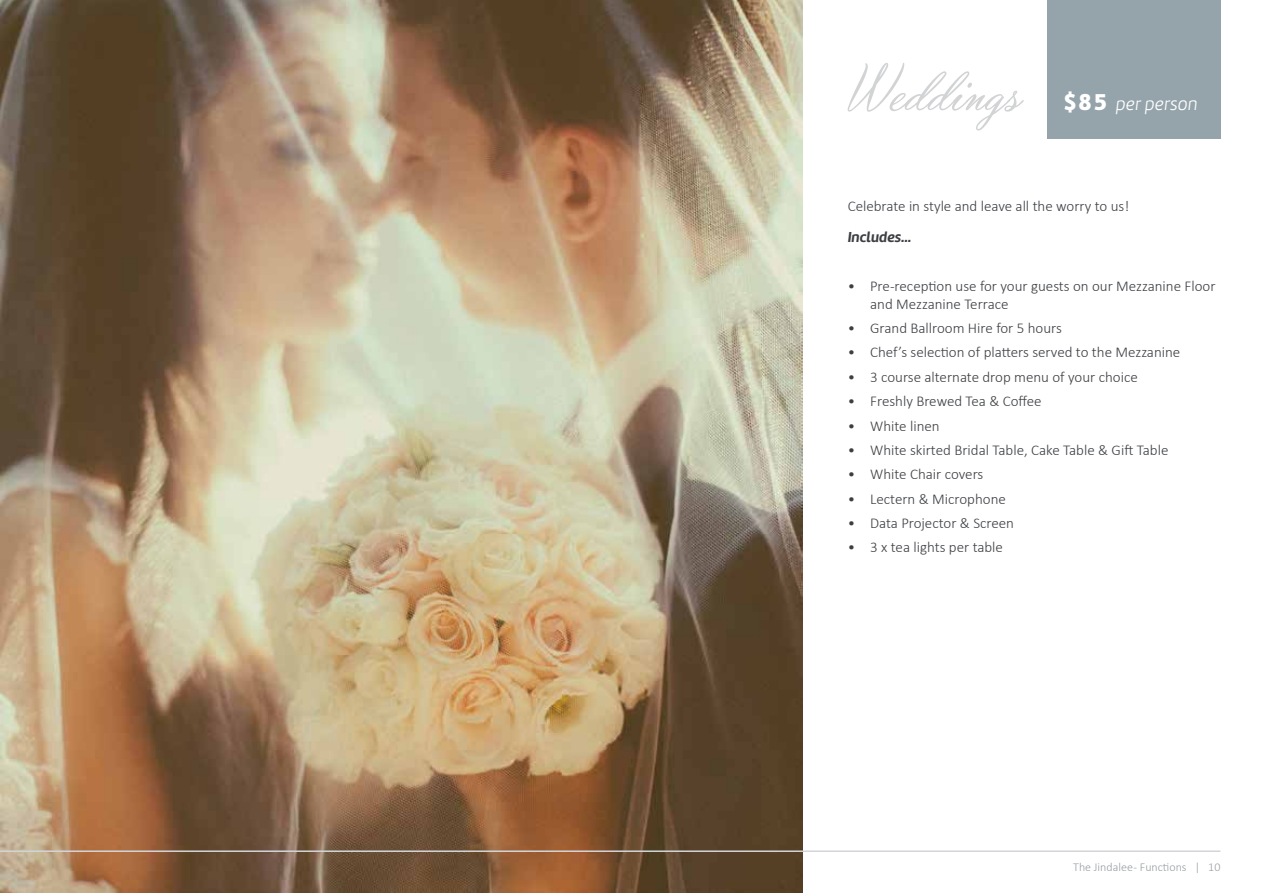
<style>
.page{position:relative;width:1263px;height:893px;background:#fff}
.page>*{position:absolute;margin:0;border:0;box-sizing:border-box;transform-origin:0 0}
.t1{font:70.5px "Yaquote Script Personal Use";color:#d1d3d4}
.t2{font:italic 300 19.05px "Marine";color:#fff}
.t3{font:300 15px/18px "Calibri";color:#3c3e42}
.t4{font:italic 700 15px "Marine";color:#3c3e42}
.t5{font:300 12px "Calibri";color:#979da1}
.s1{font-weight:900;font-style:normal;font-size:23.7px}
</style>
<div class="page">
<img style="left:0;top:0;width:802px;height:893px">
<div style="left:1047px;top:0;width:173px;height:138px;background:#95a3ab"></div>
<hr style="left:0;top:850px;width:1220px;height:2px;background:#d2d5d8">
<h1 class="t1" style="left:848px;top:53px;width:176px">Weddings</h1>
<p class="t2" style="left:1064px;top:92px;width:135px"><span class="s1">$85</span> per person</p>
<p class="t3" style="left:848px;top:197px;width:283px">Celebrate in style and leave all the worry to us!</p>
<p class="t4" style="left:848px;top:227px;width:65px">Includes…</p>
<p class="t3" style="left:870px;top:276px;width:347px;text-indent:-22px">• Pre-reception use for your guests on our Mezzanine Floor and Mezzanine Terrace</p>
<p class="t3" style="left:848px;top:319px;width:216px">• Grand Ballroom Hire for 5 hours</p>
<p class="t3" style="left:848px;top:343px;width:334px">• Chef’s selection of platters served to the Mezzanine</p>
<p class="t3" style="left:848px;top:368px;width:292px">• 3 course alternate drop menu of your choice</p>
<p class="t3" style="left:848px;top:392px;width:195px">• Freshly Brewed Tea &amp; Coffee</p>
<p class="t3" style="left:848px;top:416px;width:94px">• White linen</p>
<p class="t3" style="left:848px;top:441px;width:322px">• White skirted Bridal Table, Cake Table &amp; Gift Table</p>
<p class="t3" style="left:848px;top:465px;width:137px">• White Chair covers</p>
<p class="t3" style="left:848px;top:489px;width:160px">• Lectern &amp; Microphone</p>
<p class="t3" style="left:848px;top:514px;width:168px">• Data Projector &amp; Screen</p>
<p class="t3" style="left:848px;top:538px;width:157px">• 3 x tea lights per table</p>
<p class="t5" style="left:1073px;top:860px;width:149px">The Jindalee - Functions | 10</p>
</div>
